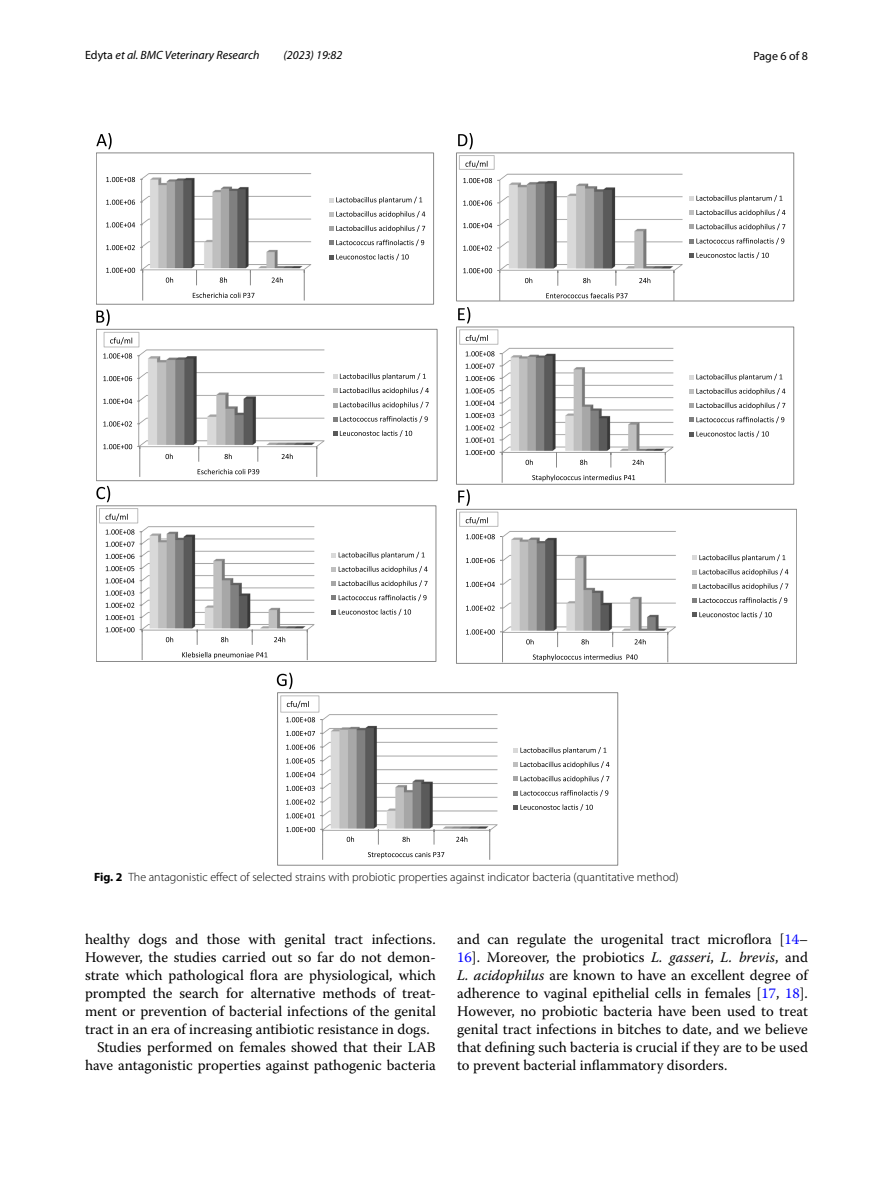
<style>
.page{position:relative;width:893px;height:1187px;background:#fff}
.page>*{position:absolute;margin:0;border:0;box-sizing:border-box;transform-origin:0 0}
.t1{font:14.7px/18px "Warnock Pro";color:#000;text-align:justify}
.t2{font:300 12px "Myriad Pro";color:#000}
.t3{font:italic 12px "Myriad Pro";color:#000}
.t4{font:12px "Myriad Pro";color:#000}
.s1{font-style:normal}
.s2{font-weight:700}
.s3{color:#00f}
.s4{font-style:italic}
</style>
<div class="page">
<img style="left:138px;top:171px;width:546px;height:660px">
<svg style="left:96px;top:133px;width:16px;height:16px"></svg>
<svg style="left:96px;top:486px;width:14px;height:16px"></svg>
<svg style="left:96px;top:152px;width:338px;height:295px"></svg>
<svg style="left:103px;top:444px;width:29px;height:5px"></svg>
<svg style="left:103px;top:421px;width:29px;height:5px"></svg>
<svg style="left:103px;top:399px;width:29px;height:5px"></svg>
<svg style="left:103px;top:376px;width:29px;height:5px"></svg>
<svg style="left:103px;top:353px;width:29px;height:5px"></svg>
<svg style="left:140px;top:446px;width:1px;height:31px"></svg>
<svg style="left:316px;top:446px;width:1px;height:31px"></svg>
<svg style="left:166px;top:446px;width:127px;height:15px"></svg>
<svg style="left:198px;top:469px;width:61px;height:5px"></svg>
<svg style="left:333px;top:373px;width:93px;height:7px"></svg>
<svg style="left:333px;top:387px;width:96px;height:7px"></svg>
<svg style="left:333px;top:401px;width:96px;height:7px"></svg>
<svg style="left:333px;top:416px;width:95px;height:6px"></svg>
<svg style="left:333px;top:430px;width:79px;height:7px"></svg>
<div style="left:96px;top:329px;width:341px;height:152px;border:1px solid #898989"></div>
<div style="left:104px;top:332px;width:35px;height:15px;background:#fff"></div>
<div style="left:104px;top:332px;width:35px;height:15px;border:1px solid #bcbcbc"></div>
<svg style="left:110px;top:337px;width:22px;height:7px"></svg>
<svg style="left:106px;top:615px;width:28px;height:5px"></svg>
<svg style="left:106px;top:602px;width:28px;height:6px"></svg>
<svg style="left:106px;top:590px;width:28px;height:5px"></svg>
<svg style="left:106px;top:578px;width:36px;height:5px"></svg>
<svg style="left:106px;top:566px;width:28px;height:5px"></svg>
<svg style="left:106px;top:554px;width:36px;height:5px"></svg>
<svg style="left:106px;top:541px;width:28px;height:5px"></svg>
<svg style="left:106px;top:529px;width:28px;height:5px"></svg>
<svg style="left:106px;top:627px;width:37px;height:32px"></svg>
<svg style="left:307px;top:629px;width:1px;height:30px"></svg>
<svg style="left:166px;top:629px;width:119px;height:15px"></svg>
<svg style="left:182px;top:652px;width:85px;height:6px"></svg>
<svg style="left:332px;top:551px;width:93px;height:7px"></svg>
<svg style="left:332px;top:566px;width:96px;height:7px"></svg>
<svg style="left:332px;top:580px;width:96px;height:7px"></svg>
<svg style="left:332px;top:594px;width:95px;height:7px"></svg>
<svg style="left:332px;top:608px;width:79px;height:7px"></svg>
<div style="left:96px;top:505px;width:340px;height:156px;border:1px solid #898989"></div>
<div style="left:99px;top:508px;width:39px;height:15px;border:1px solid #bcbcbc"></div>
<svg style="left:106px;top:513px;width:22px;height:8px"></svg>
<svg style="left:458px;top:133px;width:15px;height:16px"></svg>
<svg style="left:458px;top:307px;width:12px;height:16px"></svg>
<svg style="left:458px;top:489px;width:12px;height:17px"></svg>
<svg style="left:463px;top:245px;width:37px;height:6px"></svg>
<svg style="left:463px;top:223px;width:37px;height:5px"></svg>
<svg style="left:463px;top:200px;width:37px;height:6px"></svg>
<svg style="left:463px;top:178px;width:37px;height:5px"></svg>
<svg style="left:463px;top:268px;width:37px;height:31px"></svg>
<svg style="left:674px;top:270px;width:1px;height:29px"></svg>
<svg style="left:525px;top:270px;width:125px;height:16px"></svg>
<svg style="left:546px;top:293px;width:82px;height:5px"></svg>
<svg style="left:690px;top:195px;width:92px;height:7px"></svg>
<svg style="left:690px;top:209px;width:95px;height:7px"></svg>
<svg style="left:690px;top:223px;width:95px;height:7px"></svg>
<svg style="left:690px;top:238px;width:94px;height:6px"></svg>
<svg style="left:690px;top:252px;width:79px;height:7px"></svg>
<div style="left:456px;top:153px;width:338px;height:148px;border:1px solid #898989"></div>
<div style="left:459px;top:155px;width:35px;height:15px;border:1px solid #bcbcbc"></div>
<svg style="left:465px;top:160px;width:22px;height:8px"></svg>
<svg style="left:466px;top:437px;width:28px;height:5px"></svg>
<svg style="left:466px;top:425px;width:28px;height:5px"></svg>
<svg style="left:466px;top:413px;width:28px;height:5px"></svg>
<svg style="left:466px;top:400px;width:36px;height:6px"></svg>
<svg style="left:466px;top:388px;width:28px;height:5px"></svg>
<svg style="left:466px;top:376px;width:28px;height:5px"></svg>
<svg style="left:466px;top:363px;width:28px;height:6px"></svg>
<svg style="left:466px;top:351px;width:28px;height:5px"></svg>
<svg style="left:466px;top:450px;width:37px;height:32px"></svg>
<svg style="left:665px;top:452px;width:1px;height:30px"></svg>
<svg style="left:526px;top:452px;width:118px;height:15px"></svg>
<svg style="left:532px;top:474px;width:103px;height:7px"></svg>
<svg style="left:690px;top:373px;width:92px;height:8px"></svg>
<svg style="left:690px;top:388px;width:95px;height:7px"></svg>
<svg style="left:690px;top:402px;width:95px;height:7px"></svg>
<svg style="left:690px;top:416px;width:94px;height:7px"></svg>
<svg style="left:690px;top:431px;width:79px;height:6px"></svg>
<div style="left:456px;top:327px;width:338px;height:157px;border:1px solid #898989"></div>
<div style="left:460px;top:330px;width:38px;height:14px;background:#fff"></div>
<div style="left:459px;top:329px;width:39px;height:15px;border:1px solid #bcbcbc"></div>
<svg style="left:466px;top:334px;width:22px;height:8px"></svg>
<svg style="left:466px;top:605px;width:36px;height:5px"></svg>
<svg style="left:466px;top:581px;width:36px;height:6px"></svg>
<svg style="left:466px;top:558px;width:36px;height:5px"></svg>
<svg style="left:466px;top:534px;width:36px;height:5px"></svg>
<svg style="left:466px;top:629px;width:37px;height:32px"></svg>
<svg style="left:667px;top:631px;width:1px;height:30px"></svg>
<svg style="left:526px;top:631px;width:120px;height:16px"></svg>
<svg style="left:533px;top:654px;width:105px;height:7px"></svg>
<svg style="left:693px;top:554px;width:92px;height:7px"></svg>
<svg style="left:693px;top:568px;width:95px;height:7px"></svg>
<svg style="left:693px;top:583px;width:95px;height:7px"></svg>
<svg style="left:693px;top:597px;width:94px;height:7px"></svg>
<svg style="left:693px;top:611px;width:79px;height:7px"></svg>
<div style="left:456px;top:509px;width:341px;height:154px;border:1px solid #898989"></div>
<div style="left:460px;top:512px;width:38px;height:14px;background:#fff"></div>
<div style="left:459px;top:511px;width:39px;height:15px;border:1px solid #bcbcbc"></div>
<svg style="left:466px;top:517px;width:22px;height:7px"></svg>
<svg style="left:277px;top:672px;width:15px;height:17px"></svg>
<svg style="left:286px;top:813px;width:37px;height:5px"></svg>
<svg style="left:286px;top:799px;width:37px;height:5px"></svg>
<svg style="left:286px;top:785px;width:37px;height:5px"></svg>
<svg style="left:286px;top:772px;width:37px;height:5px"></svg>
<svg style="left:286px;top:758px;width:37px;height:5px"></svg>
<svg style="left:286px;top:744px;width:37px;height:5px"></svg>
<svg style="left:286px;top:730px;width:37px;height:6px"></svg>
<svg style="left:286px;top:717px;width:37px;height:5px"></svg>
<svg style="left:286px;top:827px;width:37px;height:32px"></svg>
<svg style="left:489px;top:829px;width:1px;height:30px"></svg>
<svg style="left:347px;top:829px;width:120px;height:15px"></svg>
<svg style="left:368px;top:852px;width:76px;height:6px"></svg>
<svg style="left:514px;top:747px;width:92px;height:7px"></svg>
<svg style="left:514px;top:761px;width:95px;height:7px"></svg>
<svg style="left:514px;top:775px;width:95px;height:7px"></svg>
<svg style="left:514px;top:789px;width:94px;height:7px"></svg>
<svg style="left:514px;top:804px;width:79px;height:6px"></svg>
<div style="left:277px;top:692px;width:341px;height:173px;border:1px solid #898989"></div>
<div style="left:281px;top:695px;width:38px;height:17px;background:#fff"></div>
<div style="left:280px;top:695px;width:39px;height:17px;border:1px solid #bcbcbc"></div>
<svg style="left:287px;top:700px;width:22px;height:8px"></svg>
<p class="t3" style="left:85px;top:48px;width:176px"><span class="s1">Edyta</span> et al. BMC Veterinary Research</p>
<p class="t3" style="left:284px;top:48px;width:60px">(2023) 19:82</p>
<p class="t4" style="left:753px;top:48px;width:56px">Page 6 of 8</p>
<p class="t2" style="left:94px;top:869px;width:586px"><span class="s2">Fig. 2</span> The antagonistic effect of selected strains with probiotic properties against indicator bacteria (quantitative method)</p>
<p class="t1" style="left:85px;top:930px;width:352px">healthy dogs and those with genital tract infections.</p>
<p class="t1" style="left:85px;top:948px;width:352px">However, the studies carried out so far do not demon-</p>
<p class="t1" style="left:85px;top:966px;width:352px">strate which pathological flora are physiological, which</p>
<p class="t1" style="left:85px;top:984px;width:352px">prompted the search for alternative methods of treat-</p>
<p class="t1" style="left:85px;top:1002px;width:352px">ment or prevention of bacterial infections of the genital</p>
<p class="t1" style="left:85px;top:1020px;width:346px">tract in an era of increasing antibiotic resistance in dogs.</p>
<p class="t1" style="left:97px;top:1038px;width:340px">Studies performed on females showed that their LAB</p>
<p class="t1" style="left:85px;top:1056px;width:352px">have antagonistic properties against pathogenic bacteria</p>
<p class="t1" style="left:457px;top:930px;width:352px">and can regulate the urogenital tract microflora [<span class="s3">14</span>– <span class="s3">16</span>]. Moreover, the probiotics <span class="s4">L. gasseri</span>, <span class="s4">L. brevis</span>, and <span class="s4">L. acidophilus</span> are known to have an excellent degree of adherence to vaginal epithelial cells in females [<span class="s3">17</span>, <span class="s3">18</span>].<br>However, no probiotic bacteria have been used to treat genital tract infections in bitches to date, and we believe that defining such bacteria is crucial if they are to be used to prevent bacterial inflammatory disorders.</p>
</div>
